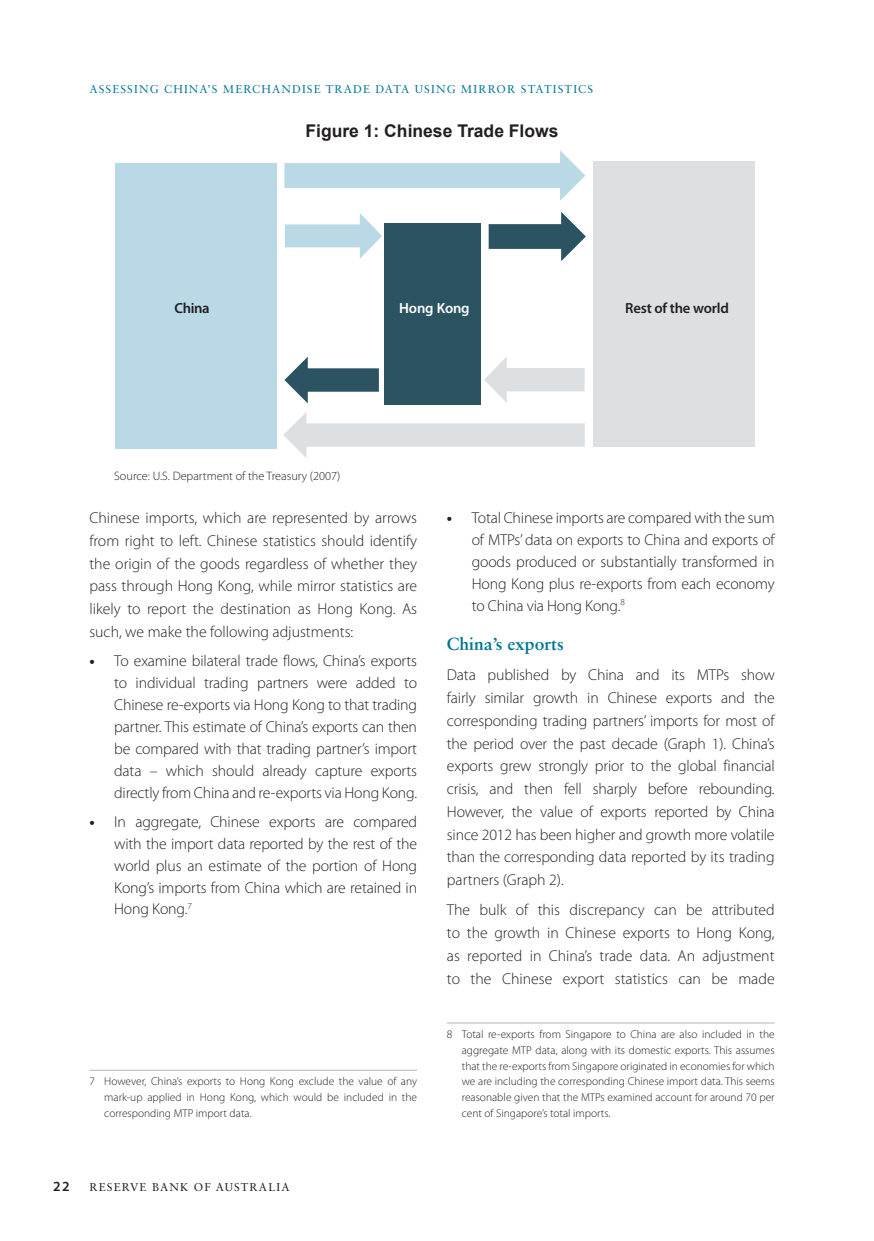
<style>
.page{position:relative;width:874px;height:1241px;background:#fff}
.page>*{position:absolute;margin:0;border:0;box-sizing:border-box;transform-origin:0 0}
.t1{font:700 17.5px "Arial";color:#231f20}
.t2{font:700 17.5px "Sabon LT Std";color:#007598}
.t3{font:300 15.75px/22.8px "Myriad Pro";letter-spacing:-.01em;color:#231f20;text-align:justify}
.t4{font:600 14.7px "Myriad Pro";letter-spacing:-.015em;color:#231f20}
.t5{font:600 14.7px "Myriad Pro";letter-spacing:-.015em;color:#fff}
.t6{font:600 14px "Myriad Pro";color:#231f20}
.t7{font:300 12.25px "Myriad Pro";color:#231f20}
.t8{font:300 11.38px/15.8px "Myriad Pro";color:#231f20;text-align:justify}
.t9{font:11.38px "Sabon LT Std";letter-spacing:.1em;color:#007598}
.t10{font:11.38px "Sabon LT Std";letter-spacing:.1em;color:#231f20}
.s1{font-weight:700}
</style>
<div class="page">
<hr style="left:89px;top:1069px;width:328px;height:1px;background:#b2b7bb">
<hr style="left:446px;top:1022px;width:328px;height:1px;background:#b2b7bb">
<div style="left:384px;top:223px;width:97px;height:182px;background:#2b5362"></div>
<div style="left:593px;top:161px;width:161px;height:286px;background:#dde0e2"></div>
<div style="left:115px;top:163px;width:162px;height:286px;background:#b9d9e6"></div>
<svg style="left:284px;top:150px;width:301px;height:51px"></svg>
<svg style="left:285px;top:213px;width:97px;height:46px"></svg>
<svg style="left:488px;top:212px;width:97px;height:49px"></svg>
<svg style="left:284px;top:356px;width:94px;height:47px"></svg>
<svg style="left:484px;top:357px;width:100px;height:46px"></svg>
<svg style="left:283px;top:412px;width:301px;height:46px"></svg>
<p class="t9" style="left:89px;top:82px;width:505px">ASSESSING CHINA’S MERCHANDISE TRADE DATA USING MIRROR STATISTICS</p>
<p class="t1" style="left:305px;top:119px;width:254px">Figure 1: Chinese Trade Flows</p>
<p class="t4" style="left:174px;top:299px;width:37px">China</p>
<p class="t5" style="left:399px;top:299px;width:72px">Hong Kong</p>
<p class="t4" style="left:625px;top:298px;width:105px">Rest of the world</p>
<p class="t7" style="left:114px;top:468px;width:227px">Source: U.S. Department of the Treasury (2007)</p>
<p class="t3" style="left:89px;top:506px;width:329px">Chinese imports, which are represented by arrows from right to left. Chinese statistics should identify the origin of the goods regardless of whether they pass through Hong Kong, while mirror statistics are likely to report the destination as Hong Kong. As such, we make the following adjustments:</p>
<p class="t3" style="left:114px;top:649px;width:304px;line-height:21.9px;text-indent:-25px"><span class="s1">•</span> To examine bilateral trade flows, China’s exports to individual trading partners were added to Chinese re-exports via Hong Kong to that trading partner. This estimate of China’s exports can then be compared with that trading partner’s import data – which should already capture exports directly from China and re-exports via Hong Kong.</p>
<p class="t3" style="left:114px;top:810px;width:304px;line-height:21.9px;text-indent:-25px"><span class="s1">•</span> In aggregate, Chinese exports are compared with the import data reported by the rest of the world plus an estimate of the portion of Hong Kong’s imports from China which are retained in Hong Kong.<sup>7</sup></p>
<p class="t8" style="left:104px;top:1073px;width:314px;text-indent:-15px">7 However, China’s exports to Hong Kong exclude the value of any mark-up applied in Hong Kong, which would be included in the corresponding MTP import data.</p>
<p class="t6" style="left:53px;top:1177px;width:18px">22</p>
<p class="t10" style="left:89px;top:1180px;width:201px">RESERVE BANK OF AUSTRALIA</p>
<p class="t3" style="left:471px;top:506px;width:304px;line-height:21.9px;text-indent:-25px"><span class="s1">•</span> Total Chinese imports are compared with the sum of MTPs’ data on exports to China and exports of goods produced or substantially transformed in Hong Kong plus re-exports from each economy to China via Hong Kong.<sup>8</sup></p>
<p class="t2" style="left:446px;top:633px;width:118px">China’s exports</p>
<p class="t3" style="left:446px;top:663px;width:329px">Data published by China and its MTPs show fairly similar growth in Chinese exports and the corresponding trading partners’ imports for most of the period over the past decade (Graph 1). China’s exports grew strongly prior to the global financial crisis, and then fell sharply before rebounding.<br>However, the value of exports reported by China since 2012 has been higher and growth more volatile than the corresponding data reported by its trading partners (Graph 2).</p>
<p class="t3" style="left:446px;top:898px;width:329px">The bulk of this discrepancy can be attributed to the growth in Chinese exports to Hong Kong, as reported in China’s trade data. An adjustment to the Chinese export statistics can be made</p>
<p class="t8" style="left:461px;top:1026px;width:314px;text-indent:-15px">8 Total re-exports from Singapore to China are also included in the aggregate MTP data, along with its domestic exports. This assumes that the re-exports from Singapore originated in economies for which we are including the corresponding Chinese import data. This seems reasonable given that the MTPs examined account for around 70 per cent of Singapore’s total imports.</p>
</div>
